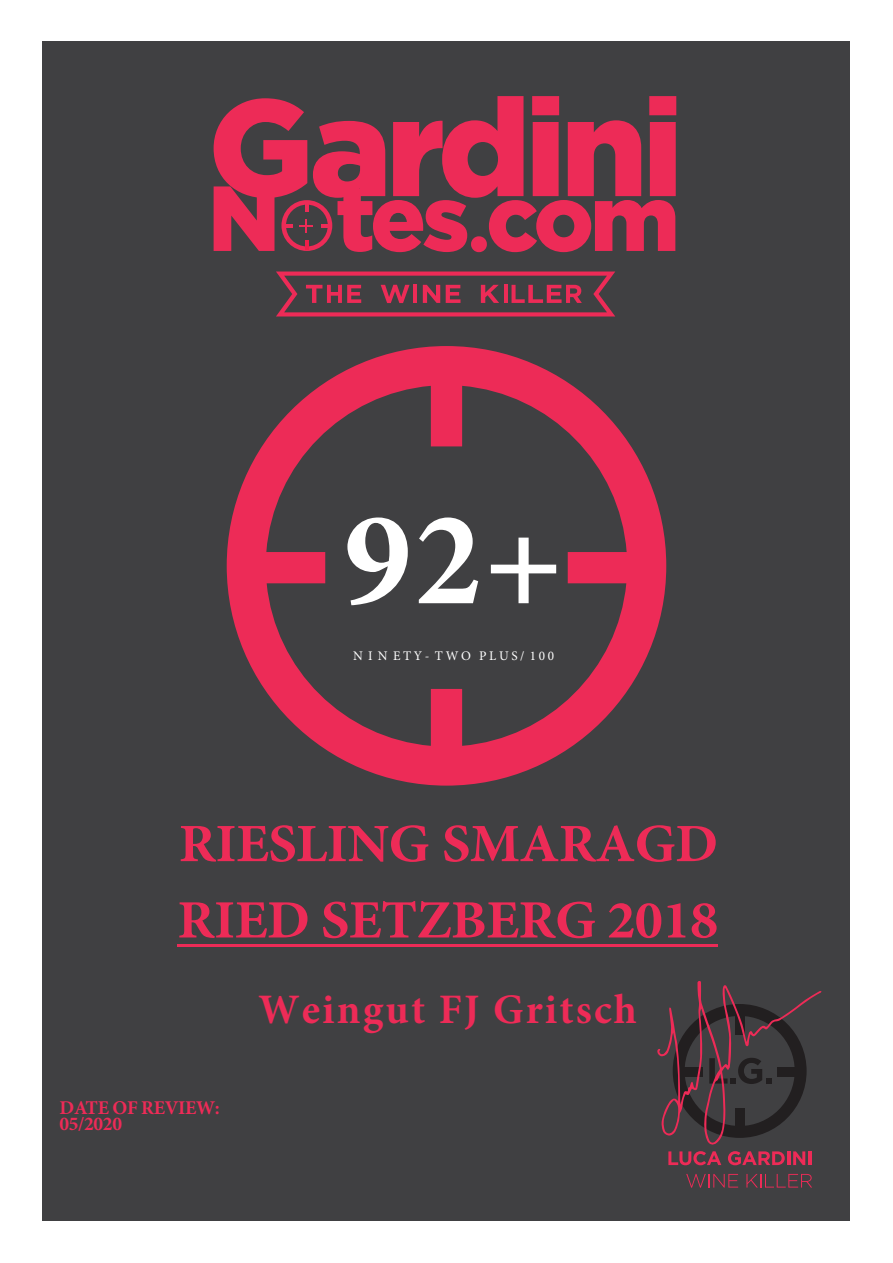
<style>
.page{position:relative;width:893px;height:1263px;background:#fff}
.page>*{position:absolute;margin:0;border:0;box-sizing:border-box;transform-origin:0 0}
.t1{font:700 135px "Minion Pro";color:#fff}
.t2{font:700 54px/76.3px "Minion Pro";letter-spacing:-.015em;color:#ed2b57;scale:1.05 1}
.t3{font:700 42px "Minion Pro";letter-spacing:.05em;color:#ed2b57}
.t4{font:700 19.5px/15.8px "Minion Pro";letter-spacing:-.02em;color:#ed2b57}
.t5{font:13.2px "Minion Pro";letter-spacing:.2em;color:#fff}
</style>
<div class="page">
<div style="left:43px;top:41px;width:807px;height:1179px;background:#404042"></div>
<svg style="left:227px;top:346px;width:439px;height:440px"></svg>
<svg style="left:686px;top:1174px;width:52px;height:14px"></svg>
<svg style="left:746px;top:1174px;width:66px;height:13px"></svg>
<svg style="left:657px;top:981px;width:164px;height:184px"></svg>
<svg style="left:214px;top:96px;width:462px;height:156px"></svg>
<svg style="left:276px;top:271px;width:339px;height:45px"></svg>
<hr style="left:178px;top:944px;width:540px;height:2px;background:#ed2b57">
<h1 class="t1" style="left:344px;top:465px;width:220px">92+</h1>
<p class="t5" style="left:353px;top:647px;width:203px">N I N ETY- TWO PLUS/ 100</p>
<p class="t2" style="left:177px;top:805px;width:517px">RIESLING SMARAGD<br>RIED SETZBERG 2018</p>
<p class="t4" style="left:60px;top:1099px;width:162px">DATE OF REVIEW:<br>05/2020</p>
<p class="t3" style="left:259px;top:980px;width:380px">Weingut FJ Gritsch</p>
</div>
